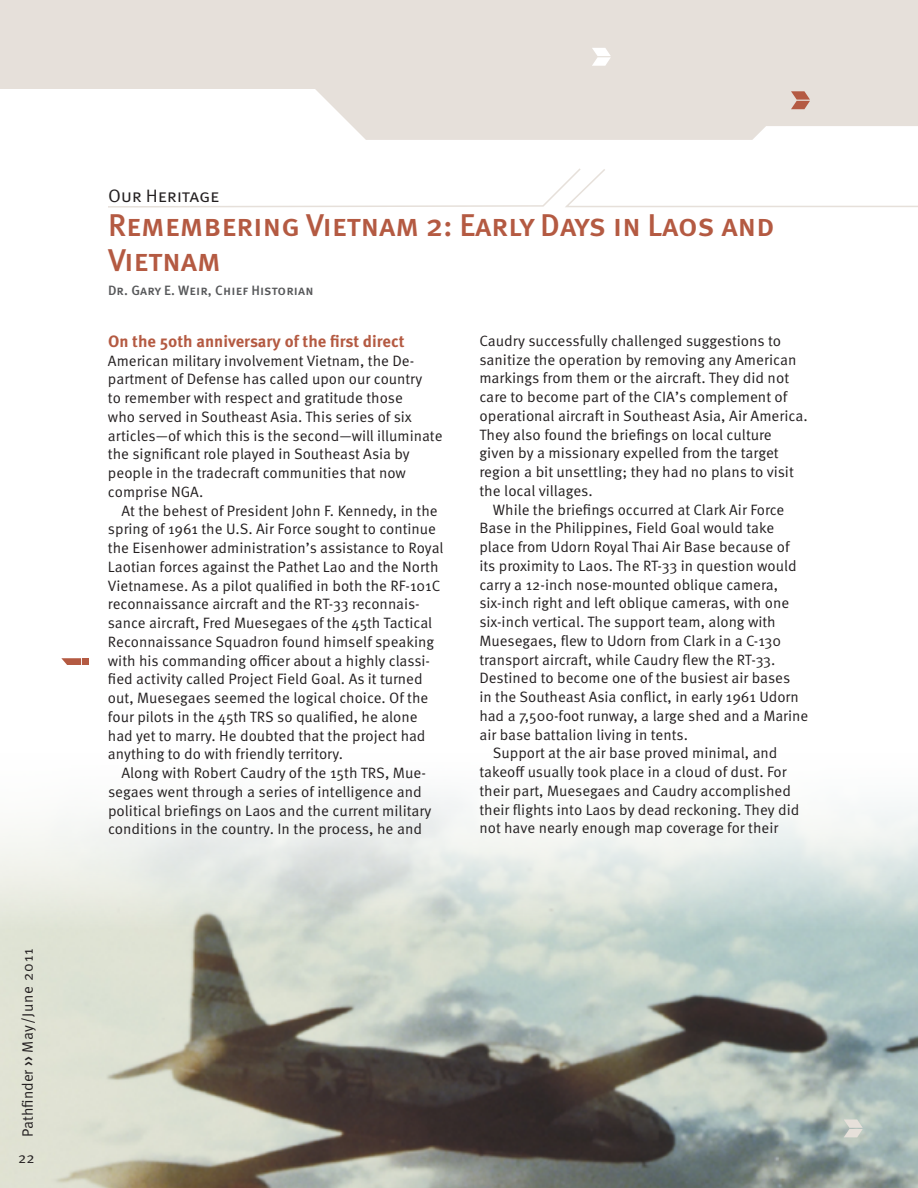
<style>
.page{position:relative;width:918px;height:1188px;background:#fff}
.page>*{position:absolute;margin:0;border:0;box-sizing:border-box;transform-origin:0 0}
.t1{font:500 31.5px/34.5px "Meta OT";letter-spacing:-.01em;color:#b45a42}
.t2{font:18px "Meta OT";letter-spacing:-.01em;color:#231f20;scale:1.05 1}
.t3{font:700 16.5px "Meta OT";color:#b45a42}
.t4{font:15px/18.8px "Meta OT";color:#231f20}
.t5{font:15px "Meta OT";letter-spacing:.045em;color:#231f20}
.t6{font:500 13.5px "Meta OT";letter-spacing:.01em;color:#57585a}
.s1{font-weight:500;font-size:16.5px}
</style>
<div class="page">
<img style="left:0;top:795px;width:918px;height:393px">
<svg style="left:0;top:0;width:918px;height:140px;fill:#e6e0da"></svg>
<svg style="left:844px;top:1119px;width:19px;height:18px"></svg>
<svg style="left:61px;top:658px;width:22px;height:7px"></svg>
<div style="left:83px;top:658px;width:6px;height:7px;background:#b45a42"></div>
<svg style="left:791px;top:91px;width:19px;height:18px"></svg>
<svg style="left:592px;top:48px;width:19px;height:18px"></svg>
<svg style="left:108px;top:168px;width:810px;height:40px"></svg>
<p class="t5" style="left:19px;top:1137px;width:190px;rotate:-90deg">Pathfinder <span class="s1">››</span> May/June 2011</p>
<p class="t4" style="left:18px;top:1148px;width:18px">22</p>
<p class="t2" style="left:108px;top:185px;width:108px">Our Heritage</p>
<h1 class="t1" style="left:108px;top:208px;width:668px">Remembering Vietnam 2: Early Days in Laos and<br>Vietnam</h1>
<p class="t6" style="left:108px;top:282px;width:207px">Dr. Gary E. Weir, Chief Historian</p>
<p class="t3" style="left:108px;top:331px;width:298px">On the 50th anniversary of the first direct</p>
<p class="t4" style="left:108px;top:351px;width:336px">American military involvement Vietnam, the De&shy;partment of Defense has called upon our country<br>to remember with respect and gratitude those<br>who served in Southeast Asia. This series of six articles—of which this is the second—will illuminate the significant role played in Southeast Asia by people in the tradecraft communities that now comprise NGA.</p>
<p class="t4" style="left:108px;top:501px;width:337px;text-indent:14px">At the behest of President John F. Kennedy, in the spring of 1961 the U.S. Air Force sought to continue the Eisenhower administration’s assistance to Royal Laotian forces against the Pathet Lao and the North Vietnamese. As a pilot qualified in both the RF-101C reconnaissance aircraft and the RT-33 reconnais&shy;sance aircraft, Fred Muesegaes of the 45th Tactical Reconnaissance Squadron found himself speaking with his commanding officer about a highly classi&shy;fied activity called Project Field Goal. As it turned out, Muesegaes seemed the logical choice. Of the four pilots in the 45th TRS so qualified, he alone had yet to marry. He doubted that the project had anything to do with friendly territory.</p>
<p class="t4" style="left:108px;top:764px;width:325px;text-indent:13px">Along with Robert Caudry of the 15th TRS, Mue&shy;segaes went through a series of intelligence and political briefings on Laos and the current military conditions in the country. In the process, he and</p>
<p class="t4" style="left:479px;top:331px;width:303px">Caudry successfully challenged suggestions to</p>
<p class="t4" style="left:479px;top:350px;width:318px">sanitize the operation by removing any American</p>
<p class="t4" style="left:479px;top:369px;width:311px">markings from them or the aircraft. They did not</p>
<p class="t4" style="left:479px;top:388px;width:309px">care to become part of the CIA’s complement of</p>
<p class="t4" style="left:479px;top:406px;width:330px">operational aircraft in Southeast Asia, Air America.</p>
<p class="t4" style="left:479px;top:425px;width:294px">They also found the briefings on local culture</p>
<p class="t4" style="left:479px;top:444px;width:301px">given by a missionary expelled from the target</p>
<p class="t4" style="left:479px;top:463px;width:316px">region a bit unsettling; they had no plans to visit</p>
<p class="t4" style="left:479px;top:481px;width:115px">the local villages.</p>
<p class="t4" style="left:493px;top:500px;width:293px">While the briefings occurred at Clark Air Force</p>
<p class="t4" style="left:479px;top:519px;width:296px">Base in the Philippines, Field Goal would take</p>
<p class="t4" style="left:479px;top:538px;width:312px">place from Udorn Royal Thai Air Base because of</p>
<p class="t4" style="left:479px;top:556px;width:319px">its proximity to Laos. The RT-33 in question would</p>
<p class="t4" style="left:479px;top:575px;width:300px">carry a 12-inch nose-mounted oblique camera,</p>
<p class="t4" style="left:479px;top:594px;width:311px">six-inch right and left oblique cameras, with one</p>
<p class="t4" style="left:479px;top:613px;width:298px">six-inch vertical. The support team, along with</p>
<p class="t4" style="left:479px;top:631px;width:303px">Muesegaes, flew to Udorn from Clark in a C-130</p>
<p class="t4" style="left:479px;top:650px;width:298px">transport aircraft, while Caudry flew the RT-33.</p>
<p class="t4" style="left:479px;top:669px;width:312px">Destined to become one of the busiest air bases</p>
<p class="t4" style="left:479px;top:688px;width:321px">in the Southeast Asia conflict, in early 1961 Udorn</p>
<p class="t4" style="left:479px;top:706px;width:330px">had a 7,500-foot runway, a large shed and a Marine</p>
<p class="t4" style="left:479px;top:725px;width:210px">air base battalion living in tents.</p>
<p class="t4" style="left:493px;top:744px;width:286px">Support at the air base proved minimal, and</p>
<p class="t4" style="left:479px;top:763px;width:309px">takeoff usually took place in a cloud of dust. For</p>
<p class="t4" style="left:479px;top:781px;width:313px">their part, Muesegaes and Caudry accomplished</p>
<p class="t4" style="left:479px;top:800px;width:321px">their flights into Laos by dead reckoning. They did</p>
<p class="t4" style="left:479px;top:819px;width:301px">not have nearly enough map coverage for their</p>
</div>
